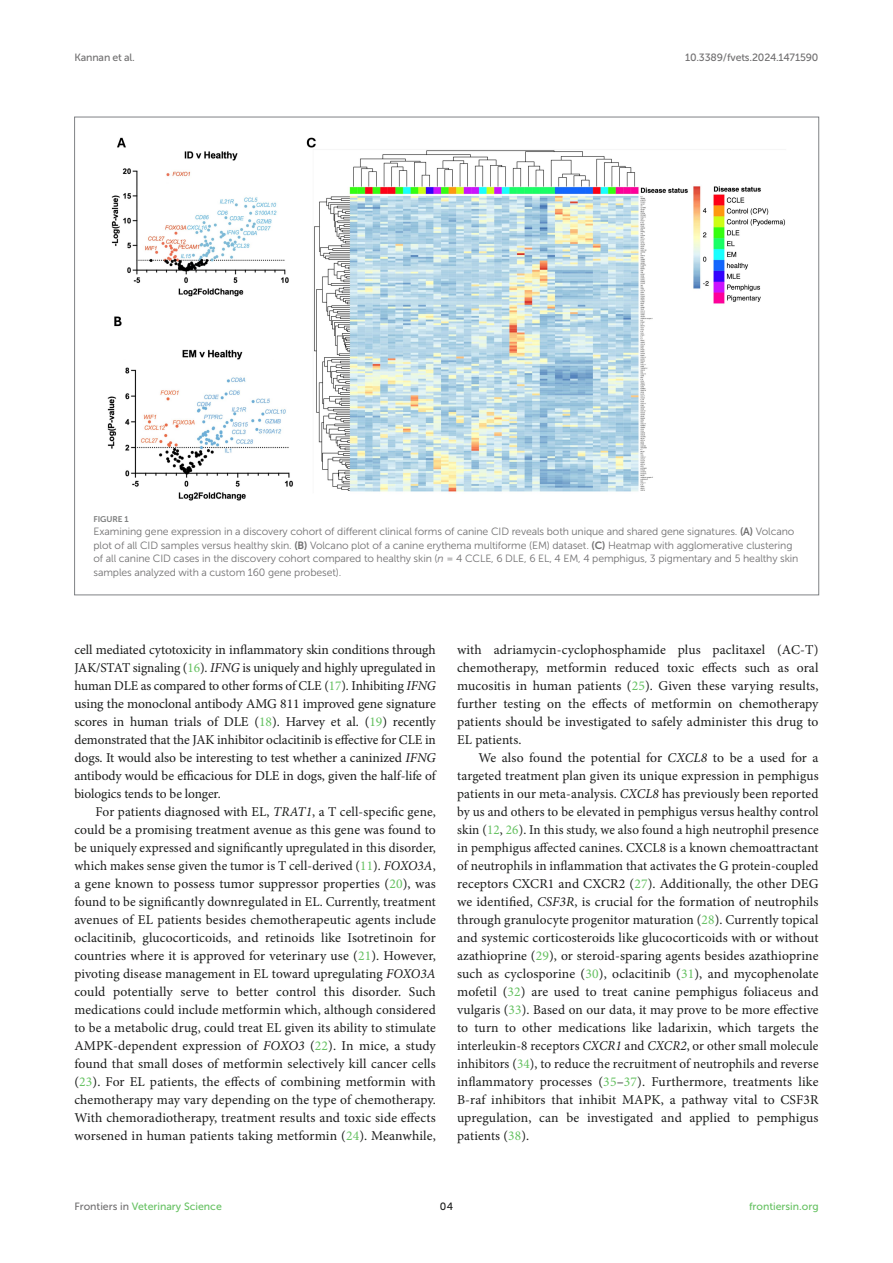
<style>
.page{position:relative;width:893px;height:1263px;background:#fff}
.page>*{position:absolute;margin:0;border:0;box-sizing:border-box;transform-origin:0 0}
.TEXT{font:13.5px/18px "Minion Pro";letter-spacing:.005em;color:#1b1c1b;text-align:justify}
.FIG_LEG{font:10.5px/13.5px "Museo Sans 300";letter-spacing:-.01em;color:#706f70}
.t1{font:10.5px "Museo Sans 500";color:#65c161}
.t2{font:10.5px "Museo Sans 500";letter-spacing:-.015em;color:#706f70}
.t3{font:10.5px "Museo Sans 500";color:#1b1c1b}
.FIG_HD{font:8.25px "Museo Sans 700";letter-spacing:-.01em;color:#7e7f7f}
.s1{font-family:"Museo Sans 700"}
.s2{font-style:italic}
.s3{color:#65c161}
.s4{color:#706f70}
</style>
<div class="page">
<img style="left:107px;top:137px;width:678px;height:364px">
<p class="t2" style="left:74px;top:51px;width:62px">Kannan et al.</p>
<p class="t2" style="left:685px;top:51px;width:135px">10.3389/fvets.2024.1471590</p>
<p class="FIG_HD" style="left:94px;top:514px;width:37px">FIGURE 1</p>
<p class="FIG_LEG" style="left:94px;top:525px;width:706px">Examining gene expression in a discovery cohort of different clinical forms of canine CID reveals both unique and shared gene signatures. <span class="s1">(A)</span> Volcano plot of all CID samples versus healthy skin. <span class="s1">(B)</span> Volcano plot of a canine erythema multiforme (EM) dataset. <span class="s1">(C)</span> Heatmap with agglomerative clustering of all canine CID cases in the discovery cohort compared to healthy skin (<span class="s2">n</span> = 4 CCLE, 6 DLE, 6 EL, 4 EM, 4 pemphigus, 3 pigmentary and 5 healthy skin samples analyzed with a custom 160 gene probeset).</p>
<p class="TEXT" style="left:74px;top:641px;width:363px">cell mediated cytotoxicity in inflammatory skin conditions through JAK/STAT signaling (<span class="s3">16</span>). <span class="s2">IFNG</span> is uniquely and highly upregulated in human DLE as compared to other forms of CLE (<span class="s3">17</span>). Inhibiting <span class="s2">IFNG </span>using the monoclonal antibody AMG 811 improved gene signature scores in human trials of DLE (<span class="s3">18</span>). Harvey et al. (<span class="s3">19</span>) recently demonstrated that the JAK inhibitor oclacitinib is effective for CLE in dogs. It would also be interesting to test whether a caninized <span class="s2">IFNG </span>antibody would be efficacious for DLE in dogs, given the half-life of biologics tends to be longer.</p>
<p class="TEXT" style="left:74px;top:803px;width:363px;text-indent:21px">For patients diagnosed with EL, <span class="s2">TRAT1</span>, a T cell-specific gene, could be a promising treatment avenue as this gene was found to be uniquely expressed and significantly upregulated in this disorder, which makes sense given the tumor is T cell-derived (<span class="s3">11</span>). <span class="s2">FOXO3A</span>, a gene known to possess tumor suppressor properties (<span class="s3">20</span>), was found to be significantly downregulated in EL. Currently, treatment avenues of EL patients besides chemotherapeutic agents include oclacitinib, glucocorticoids, and retinoids like Isotretinoin for countries where it is approved for veterinary use (<span class="s3">21</span>). However, pivoting disease management in EL toward upregulating <span class="s2">FOXO3A </span>could potentially serve to better control this disorder. Such medications could include metformin which, although considered to be a metabolic drug, could treat EL given its ability to stimulate AMPK-dependent expression of <span class="s2">FOXO3</span> (<span class="s3">22</span>). In mice, a study found that small doses of metformin selectively kill cancer cells (<span class="s3">23</span>). For EL patients, the effects of combining metformin with chemotherapy may vary depending on the type of chemotherapy.<br>With chemoradiotherapy, treatment results and toxic side effects worsened in human patients taking metformin (<span class="s3">24</span>). Meanwhile,</p>
<p class="TEXT" style="left:457px;top:641px;width:363px">with adriamycin-cyclophosphamide plus paclitaxel (AC-T) chemotherapy, metformin reduced toxic effects such as oral mucositis in human patients (<span class="s3">25</span>). Given these varying results, further testing on the effects of metformin on chemotherapy patients should be investigated to safely administer this drug to EL patients.</p>
<p class="TEXT" style="left:457px;top:749px;width:363px;text-indent:21px">We also found the potential for <span class="s2">CXCL8</span> to be a used for a targeted treatment plan given its unique expression in pemphigus patients in our meta-analysis. <span class="s2">CXCL8</span> has previously been reported by us and others to be elevated in pemphigus versus healthy control skin (<span class="s3">12</span>, <span class="s3">26</span>). In this study, we also found a high neutrophil presence in pemphigus affected canines. CXCL8 is a known chemoattractant of neutrophils in inflammation that activates the G protein-coupled receptors CXCR1 and CXCR2 (<span class="s3">27</span>). Additionally, the other DEG we identified, <span class="s2">CSF3R</span>, is crucial for the formation of neutrophils through granulocyte progenitor maturation (<span class="s3">28</span>). Currently topical and systemic corticosteroids like glucocorticoids with or without azathioprine (<span class="s3">29</span>), or steroid-sparing agents besides azathioprine such as cyclosporine (<span class="s3">30</span>), oclacitinib (<span class="s3">31</span>), and mycophenolate mofetil (<span class="s3">32</span>) are used to treat canine pemphigus foliaceus and vulgaris (<span class="s3">33</span>). Based on our data, it may prove to be more effective to turn to other medications like ladarixin, which targets the interleukin-8 receptors <span class="s2">CXCR1</span> and <span class="s2">CXCR2</span>, or other small molecule inhibitors (<span class="s3">34</span>), to reduce the recruitment of neutrophils and reverse inflammatory processes (<span class="s3">35</span>–<span class="s3">37</span>). Furthermore, treatments like B-raf inhibitors that inhibit MAPK, a pathway vital to CSF3R upregulation, can be investigated and applied to pemphigus patients (<span class="s3">38</span>).</p>
<p class="t1" style="left:74px;top:1200px;width:149px"><span class="s4">Frontiers in</span> Veterinary Science</p>
<p class="t3" style="left:440px;top:1200px;width:15px">04</p>
<p class="t1" style="left:749px;top:1200px;width:71px">frontiersin.org</p>
</div>
